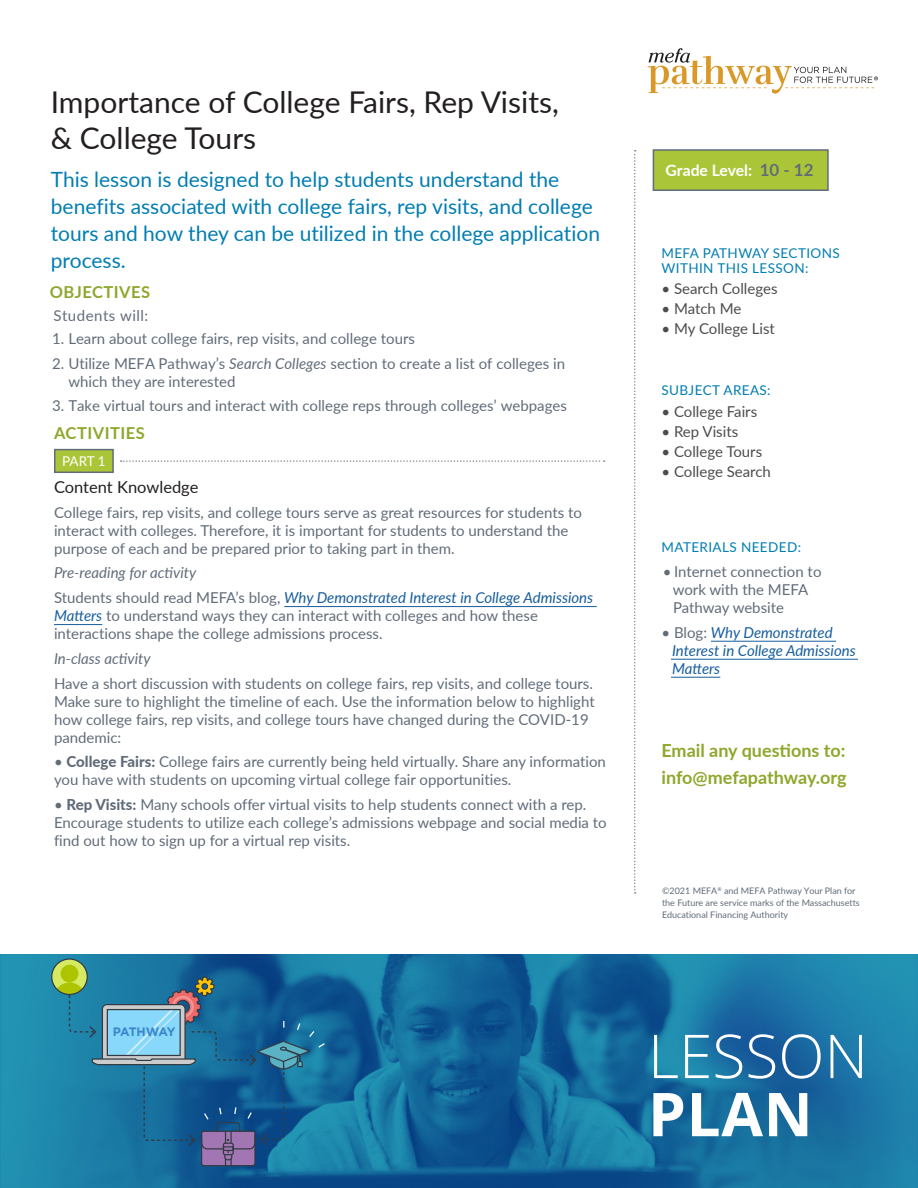
<style>
.page{position:relative;width:918px;height:1188px;background:#fff}
.page>*{position:absolute;margin:0;border:0;box-sizing:border-box;transform-origin:0 0}
.t1{font:300 60.45px "Open Sans";color:#fff}
.t2{font:700 60.45px "Open Sans";color:#fff}
.t3{font:30px "Lato";color:#231f20}
.t4{font:21px/27px "Lato";color:#007db2}
.t5{font:700 18px "Lato";color:#8ea72c}
.t6{font:700 16.5px "Lato";letter-spacing:.03em;color:#8ea72c}
.t7{font:16.5px "Lato";color:#231f20}
.t8{font:700 15.75px "Lato";letter-spacing:-.005em;color:#fff}
.t9{font:15px/18px "Lato";color:#616c79}
.t10{font:15px "Lato";color:#4b4c4d}
.t11{font:italic 15px/18px "Lato";color:#175d9e}
.t12{font:italic 15px "Lato";color:#616c79}
.t13{font:15px "Lato";letter-spacing:.035em;color:#636c79}
.t14{font:13.5px/15px "Lato";letter-spacing:.03em;color:#007db2}
.t15{font:13.5px "Lato";color:#fff}
.t16{font:700 12.15px "Gotham";letter-spacing:-.08em;color:#3986cb}
.t17{font:9px/12px "Lato";color:#616c79}
.s1{font-style:italic}
.s2{font-style:italic;color:#175d9e}
.s3{font-weight:800}
.s4{font-size:16.95px;color:#616c79}
.s5{font-style:normal;color:#616c79}
</style>
<div class="page">
<hr style="left:284px;top:606px;width:313px;height:1px;background:#175d9e">
<hr style="left:54px;top:624px;width:48px;height:1px;background:#175d9e">
<svg style="left:121px;top:460px;width:484px;height:2px"></svg>
<div style="left:55px;top:450px;width:58px;height:22px;background:#abc538"></div>
<div style="left:54px;top:449px;width:60px;height:24px;border:2px solid #616c79"></div>
<hr style="left:711px;top:641px;width:156px;height:1px;background:#175d9e">
<hr style="left:662px;top:659px;width:205px;height:1px;background:#175d9e">
<hr style="left:662px;top:677px;width:58px;height:1px;background:#175d9e">
<svg style="left:634px;top:150px;width:2px;height:744px"></svg>
<img style="left:0;top:954px;width:918px;height:234px">
<svg style="left:52px;top:959px;width:35px;height:36px"></svg>
<div style="left:61px;top:965px;width:17px;height:17px;background:#acc500;border-radius:50%"></div>
<svg style="left:57px;top:982px;width:25px;height:13px"></svg>
<div style="left:51px;top:958px;width:37px;height:37px;border:1px solid #343b45;border-radius:50%"></div>
<svg style="left:68px;top:976px;width:258px;height:191px;background:#2c76a0"></svg>
<div style="left:653px;top:149px;width:176px;height:42px;background:#abc538;border:2px solid #616c79"></div>
<svg style="left:648px;top:48px;width:230px;height:46px"></svg>
<div style="left:648px;top:642px;width:23px;height:36px;background:#fff"></div>
<div style="left:836px;top:606px;width:38px;height:36px;background:#fff"></div>
<div style="left:858px;top:635px;width:39px;height:36px;background:#fff"></div>
<p class="t3" style="left:51px;top:80px;width:510px">Importance of College Fairs, Rep Visits,</p>
<p class="t3" style="left:51px;top:116px;width:207px">&amp; College Tours</p>
<p class="t4" style="left:51px;top:165px;width:551px">This lesson is designed to help students understand the benefits associated with college fairs, rep visits, and college tours and how they can be utilized in the college application process.</p>
<p class="t6" style="left:50px;top:280px;width:102px">OBJECTIVES</p>
<p class="t9" style="left:52px;top:329px;width:364px">1. Learn about college fairs, rep visits, and college tours</p>
<p class="t9" style="left:68px;top:354px;width:498px;text-indent:-16px">2. Utilize MEFA Pathway’s <span class="s1">Search Colleges</span> section to create a list of colleges in which they are interested</p>
<p class="t9" style="left:52px;top:396px;width:516px">3. Take virtual tours and interact with college reps through colleges’ webpages</p>
<p class="t13" style="left:53px;top:305px;width:96px">Students will:</p>
<p class="t6" style="left:54px;top:421px;width:92px">ACTIVITIES</p>
<p class="t15" style="left:62px;top:452px;width:45px">PART 1</p>
<p class="t7" style="left:54px;top:475px;width:146px">Content Knowledge</p>
<p class="t9" style="left:54px;top:502px;width:529px">College fairs, rep visits, and college tours serve as great resources for students to interact with colleges. Therefore, it is important for students to understand the purpose of each and be prepared prior to taking part in them.</p>
<p class="t12" style="left:54px;top:562px;width:144px">Pre-reading for activity</p>
<p class="t9" style="left:54px;top:588px;width:541px">Students should read MEFA’s blog, <span class="s2">Why Demonstrated Interest in College Admissions<br>Matters</span> to understand ways they can interact with colleges and how these interactions shape the college admissions process.</p>
<p class="t12" style="left:54px;top:648px;width:98px">In-class activity</p>
<p class="t9" style="left:54px;top:673px;width:542px">Have a short discussion with students on college fairs, rep visits, and college tours.<br>Make sure to highlight the timeline of each. Use the information below to highlight how college fairs, rep visits, and college tours have changed during the COVID-19 pandemic:</p>
<p class="t9" style="left:54px;top:752px;width:554px">• <span class="s3">College Fairs:</span> College fairs are currently being held virtually. Share any information you have with students on upcoming virtual college fair opportunities.</p>
<p class="t9" style="left:54px;top:795px;width:554px">• <span class="s3">Rep Visits:</span> Many schools offer virtual visits to help students connect with a rep.<br>Encourage students to utilize each college’s admissions webpage and social media to find out how to sign up for a virtual rep visits.</p>
<p class="t16" style="left:113px;top:1024px;width:64px">PATHWAY</p>
<p class="t8" style="left:666px;top:159px;width:149px">Grade Level: <span class="s4">10 - 12</span></p>
<p class="t14" style="left:662px;top:245px;width:180px">MEFA PATHWAY SECTIONS<br>WITHIN THIS LESSON:</p>
<p class="t10" style="left:662px;top:278px;width:118px">• Search Colleges</p>
<p class="t10" style="left:662px;top:298px;width:81px">• Match Me</p>
<p class="t10" style="left:662px;top:318px;width:115px">• My College List</p>
<p class="t14" style="left:662px;top:383px;width:111px">SUBJECT AREAS:</p>
<p class="t10" style="left:662px;top:401px;width:97px">• College Fairs</p>
<p class="t10" style="left:662px;top:421px;width:78px">• Rep Visits</p>
<p class="t10" style="left:662px;top:441px;width:102px">• College Tours</p>
<p class="t10" style="left:662px;top:461px;width:111px">• College Search</p>
<p class="t14" style="left:662px;top:539px;width:141px">MATERIALS NEEDED:</p>
<p class="t9" style="left:673px;top:562px;width:151px;text-indent:-10px">• Internet connection to work with the MEFA<br>Pathway website</p>
<p class="t11" style="left:672px;top:623px;width:185px;text-indent:-11px"><span class="s5">• Blog:</span> Why Demonstrated<br>Interest in College Admissions<br>Matters</p>
<p class="t5" style="left:662px;top:737px;width:186px">Email any questions to:</p>
<p class="t5" style="left:662px;top:764px;width:187px">info@mefapathway.org</p>
<p class="t17" style="left:662px;top:885px;width:199px">©2021 MEFA<sup>®</sup> and MEFA Pathway Your Plan for the Future are service marks of the Massachusetts<br>Educational Financing Authority</p>
<p class="t1" style="left:648px;top:1015px;width:221px">LESSON</p>
<p class="t2" style="left:648px;top:1072px;width:166px">PLAN</p>
</div>
